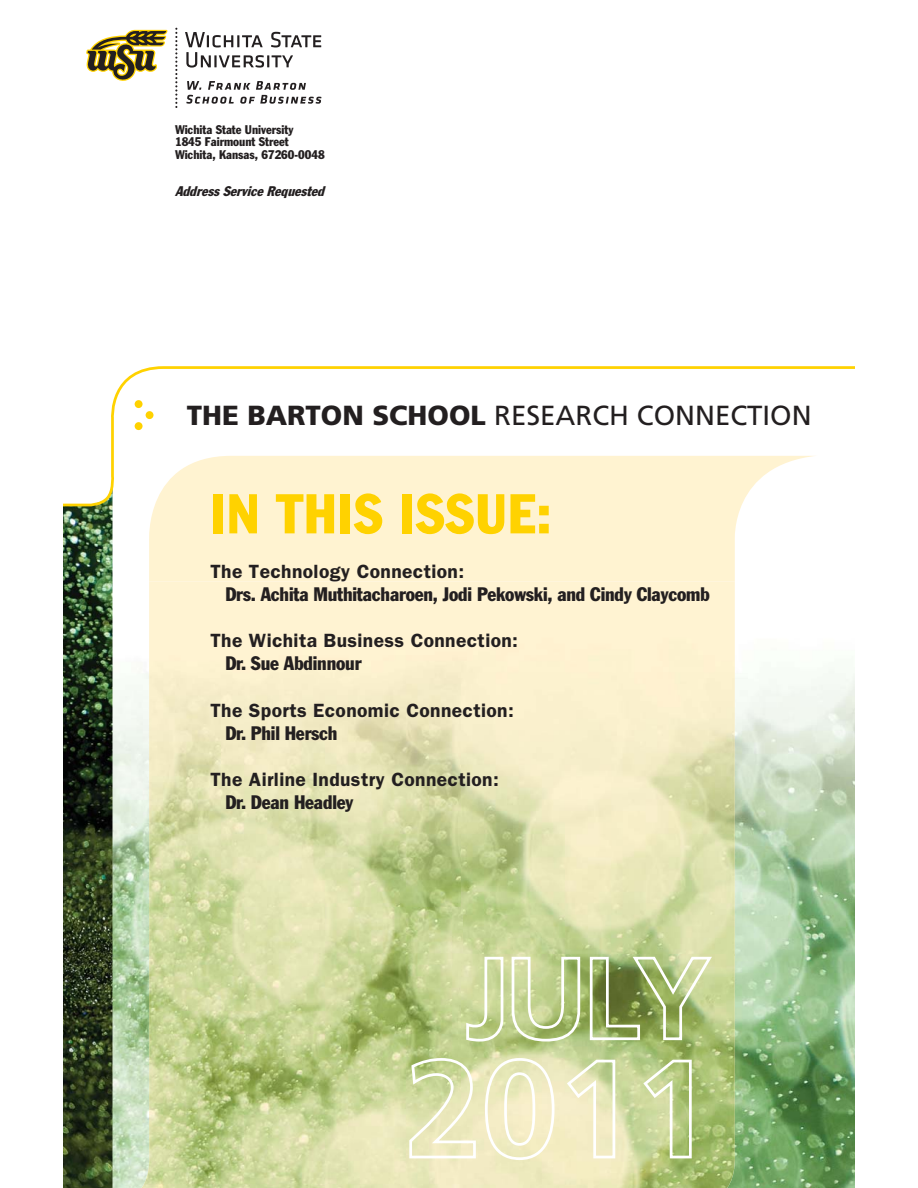
<style>
.page{position:relative;width:918px;height:1188px;background:#fff}
.page>*{position:absolute;margin:0;border:0;box-sizing:border-box;transform-origin:0 0}
.t1{font:condensed 55.05px "Franklin Gothic";letter-spacing:.02em;color:#ffd200}
.t2{font:27.6px "Frutiger";color:#231f20}
.t3{font:600 19.2px "Franklin Gothic";letter-spacing:.02em;color:#231f20}
.t4{font:condensed 19.2px "Franklin Gothic";letter-spacing:-.01em;color:#231f20}
.t5{font:italic condensed 13.8px "Franklin Gothic";color:#231f20}
.t6{font:condensed 12.3px/12.3px "Franklin Gothic";color:#231f20}
.s1{font-weight:900}
</style>
<div class="page">
<img style="left:112px;top:582px;width:743px;height:606px">
<img style="left:63px;top:509px;width:49px;height:679px">
<svg style="left:63px;top:366px;width:792px;height:143px"></svg>
<svg style="left:86px;top:30px;width:82px;height:51px"></svg>
<svg style="left:185px;top:32px;width:136px;height:36px"></svg>
<svg style="left:175px;top:28px;width:2px;height:80px"></svg>
<svg style="left:186px;top:81px;width:135px;height:23px"></svg>
<div style="left:146px;top:411px;width:8px;height:8px;background:#ffd200;border-radius:50%"></div>
<div style="left:135px;top:400px;width:8px;height:8px;background:#ffd200;border-radius:50%"></div>
<div style="left:135px;top:422px;width:8px;height:8px;background:#ffd200;border-radius:50%"></div>
<svg style="left:144px;top:456px;width:673px;height:126px;background:#fff4d6"></svg>
<img style="left:141px;top:582px;width:596px;height:606px">
<svg style="left:464px;top:955px;width:118px;height:88px;background:#c8d59d"></svg>
<svg style="left:588px;top:955px;width:126px;height:87px;background:#a1b275"></svg>
<svg style="left:408px;top:1057px;width:69px;height:103px;background:#e0e4b7"></svg>
<div style="left:504px;top:1072px;width:31px;height:74px;border:3px solid #fff;border-radius:50%"></div>
<div style="left:485px;top:1058px;width:70px;height:102px;border:3px solid #fff;border-radius:50%"></div>
<svg style="left:565px;top:1058px;width:52px;height:102px;background:#eceac4"></svg>
<svg style="left:641px;top:1058px;width:52px;height:102px;background:#c6d49a"></svg>
<p class="t6" style="left:175px;top:124px;width:151px">Wichita State University<br>1845 Fairmount Street<br>Wichita, Kansas, 67260-0048</p>
<p class="t5" style="left:175px;top:186px;width:154px">AddressService Requested</p>
<h2 class="t2" style="left:187px;top:404px;width:626px"><span class="s1">THE BARTON SCHOOL</span> RESEARCH CONNECTION</h2>
<h1 class="t1" style="left:210px;top:494px;width:342px">IN THIS ISSUE:</h1>
<p class="t3" style="left:210px;top:565px;width:255px">The Technology Connection:</p>
<p class="t4" style="left:225px;top:587px;width:486px">Drs. Achita Muthitacharoen, Jodi Pekowski, and Cindy Claycomb</p>
<p class="t3" style="left:210px;top:634px;width:309px">The Wichita Business Connection:</p>
<p class="t4" style="left:225px;top:657px;width:138px">Dr. Sue Abdinnour</p>
<p class="t3" style="left:210px;top:703px;width:305px">The Sports Economic Connection:</p>
<p class="t4" style="left:225px;top:726px;width:114px">Dr. Phil Hersch</p>
<p class="t3" style="left:210px;top:773px;width:290px">The Airline Industry Connection:</p>
<p class="t4" style="left:225px;top:795px;width:130px">Dr. Dean Headley</p>
</div>
